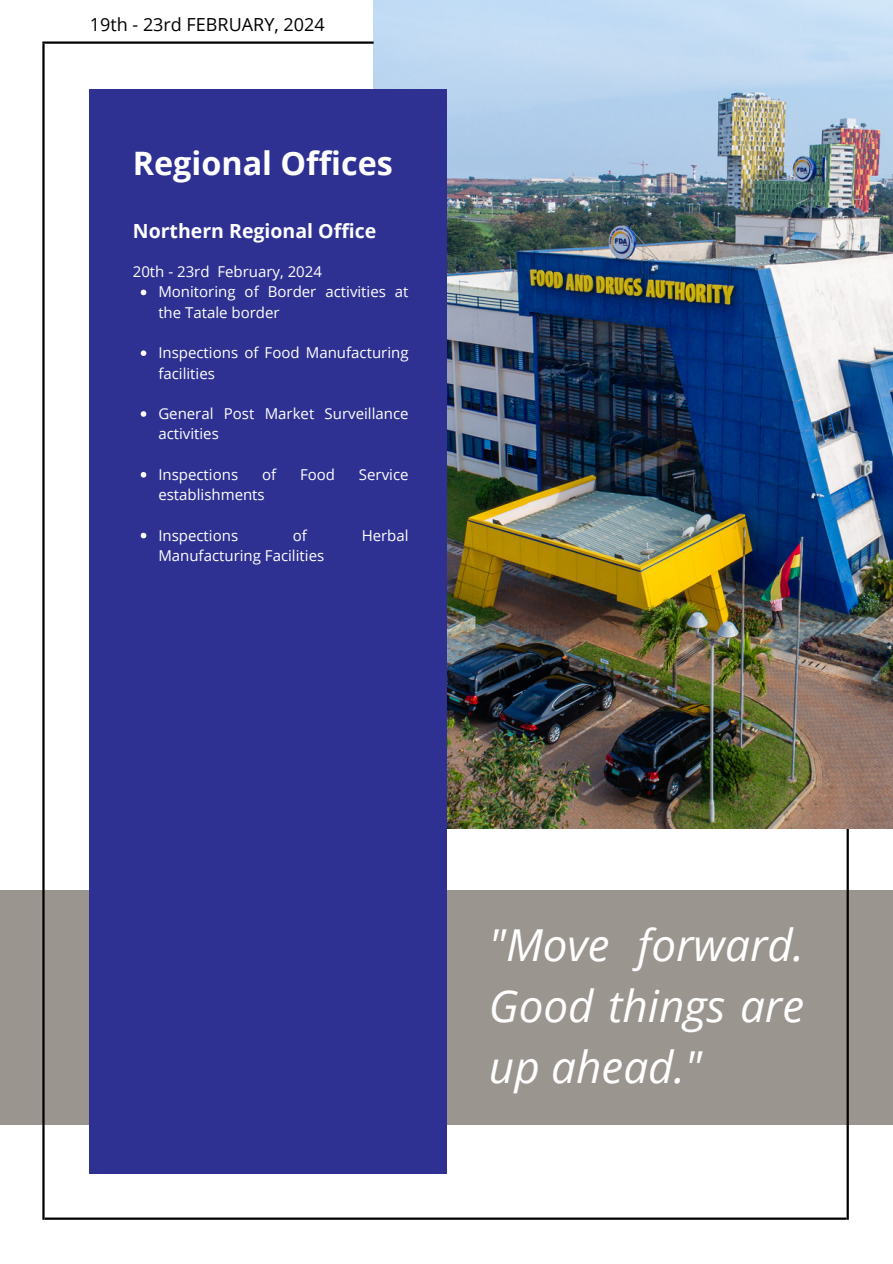
<style>
.page{position:relative;width:893px;height:1264px;background:#fff}
.page>*{position:absolute;margin:0;border:0;box-sizing:border-box;transform-origin:0 0}
.t1{font:italic 44.1px/60.8px "Open Sans";color:#fff;text-align:justify}
.t2{font:700 32.25px "Open Sans";color:#fff}
.t3{font:700 19.5px "Open Sans";color:#fff}
.t4{font:18px "Open Sans";color:#000}
.t5{font:15px/20.2px "Open Sans";color:#fff}
</style>
<div class="page">
<div style="left:0;top:890px;width:892px;height:234px;background:#9b958f"></div>
<hr style="left:846px;top:828px;width:2px;height:391px;background:#000">
<img style="left:373px;top:0;width:519px;height:828px">
<hr style="left:42px;top:44px;width:3px;height:1175px;background:#000">
<div style="left:89px;top:89px;width:357px;height:1084px;background:#2e3192"></div>
<svg style="left:141px;top:289px;width:5px;height:6px"></svg>
<svg style="left:141px;top:350px;width:5px;height:6px"></svg>
<svg style="left:141px;top:411px;width:5px;height:6px"></svg>
<svg style="left:141px;top:472px;width:5px;height:5px"></svg>
<svg style="left:141px;top:532px;width:5px;height:6px"></svg>
<hr style="left:42px;top:41px;width:331px;height:3px;background:#000">
<hr style="left:45px;top:1217px;width:801px;height:2px;background:#000">
<h1 class="t4" style="left:90px;top:12px;width:236px">19th - 23rd FEBRUARY, 2024</h1>
<p class="t2" style="left:133px;top:140px;width:261px">Regional Offices</p>
<h4 class="t3" style="left:133px;top:217px;width:245px">Northern Regional Office</h4>
<h2 class="t5" style="left:133px;top:261px;width:191px">20th - 23rd February, 2024</h2>
<p class="t5" style="left:158px;top:281px;width:252px">Monitoring of Border activities at the Tatale border</p>
<p class="t5" style="left:158px;top:342px;width:252px">Inspections of Food Manufacturing facilities</p>
<p class="t5" style="left:158px;top:403px;width:252px">General Post Market Surveillance activities</p>
<p class="t5" style="left:158px;top:464px;width:81px">Inspections</p>
<p class="t5" style="left:262px;top:464px;width:16px">of</p>
<p class="t5" style="left:300px;top:464px;width:37px">Food</p>
<p class="t5" style="left:359px;top:464px;width:51px">Service</p>
<p class="t5" style="left:158px;top:484px;width:108px">establishments</p>
<p class="t5" style="left:158px;top:524px;width:81px">Inspections</p>
<p class="t5" style="left:293px;top:524px;width:16px">of</p>
<p class="t5" style="left:361px;top:524px;width:48px">Herbal</p>
<p class="t5" style="left:158px;top:545px;width:167px">Manufacturing Facilities</p>
<p class="t1" style="left:489px;top:913px;width:316px">"Move forward.<br>Good things are up ahead."</p>
</div>
